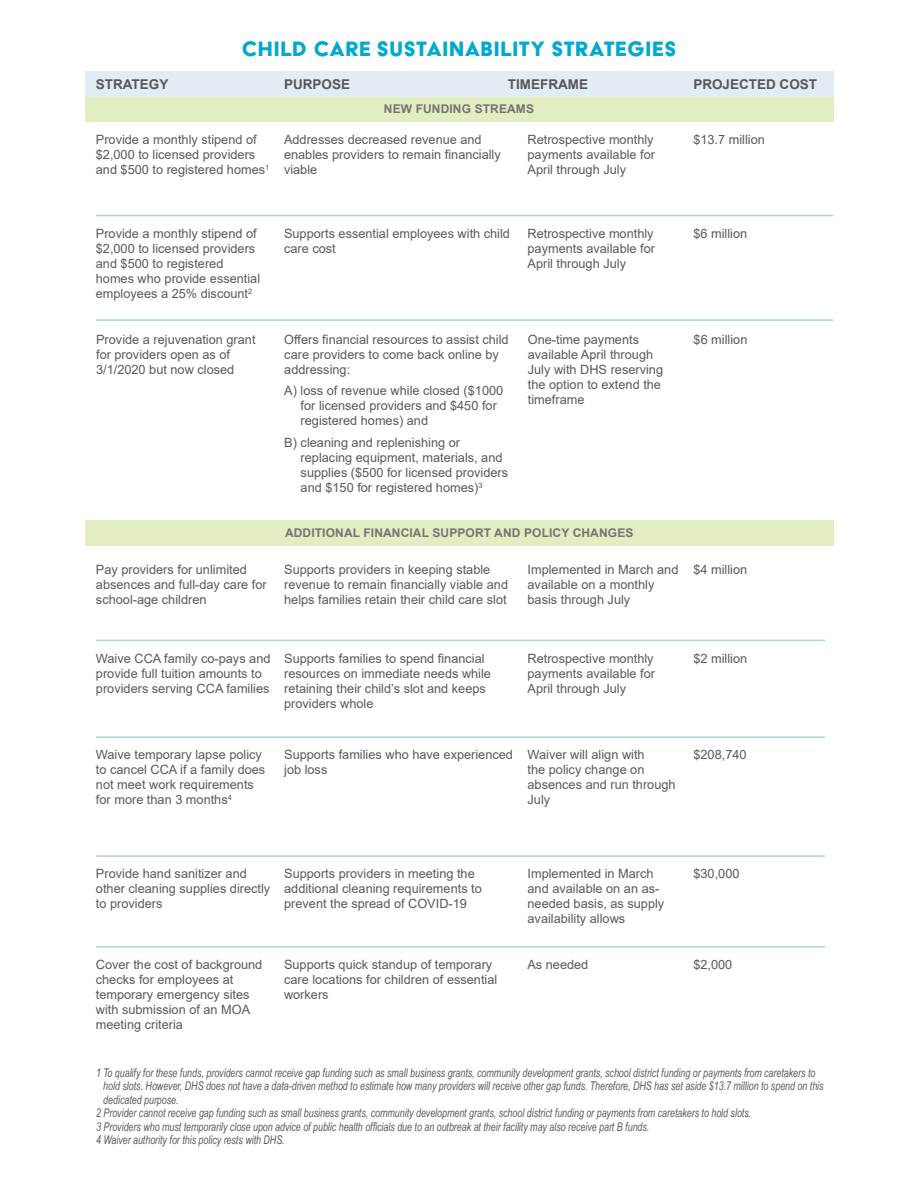
<style>
.page{position:relative;width:918px;height:1188px;background:#fff}
.page>*{position:absolute;margin:0;border:0;box-sizing:border-box;transform-origin:0 0}
.t1{font:24px "Acier BAT Text Solid";letter-spacing:.02em;color:#00a9cd}
.t2{font:700 13.5px "Arial";color:#575657}
.t3{font:12.75px/15px "Arial";color:#58595b}
.t4{font:italic 12px "Arial Narrow";color:#58595b;scale:.9 1}
.t5{font:700 12px "Arial";letter-spacing:.01em;color:#757475}
</style>
<div class="page">
<div style="left:85px;top:96px;width:748px;height:25px;background:#e2eec1"></div>
<div style="left:85px;top:71px;width:748px;height:25px;background:#e2edf3"></div>
<hr style="left:96px;top:215px;width:737px;height:1px;background:#afd2e2">
<hr style="left:96px;top:319px;width:737px;height:2px;background:#afd2e2">
<hr style="left:96px;top:640px;width:729px;height:1px;background:#afd2e2">
<hr style="left:96px;top:736px;width:729px;height:2px;background:#afd2e2">
<hr style="left:96px;top:855px;width:729px;height:2px;background:#afd2e2">
<hr style="left:96px;top:946px;width:729px;height:2px;background:#afd2e2">
<div style="left:85px;top:520px;width:748px;height:26px;background:#e2eec1"></div>
<h1 class="t1" style="left:241px;top:36px;width:437px">CHILD CARE SUSTAINABILITY STRATEGIES</h1>
<p class="t2" style="left:96px;top:74px;width:74px">STRATEGY</p>
<p class="t2" style="left:284px;top:74px;width:68px">PURPOSE</p>
<p class="t2" style="left:508px;top:74px;width:82px">TIMEFRAME</p>
<p class="t2" style="left:693px;top:74px;width:125px">PROJECTED COST</p>
<p class="t5" style="left:384px;top:100px;width:152px">NEW FUNDING STREAMS</p>
<p class="t3" style="left:96px;top:132px;width:175px">Provide a monthly stipend of $2,000 to licensed providers and $500 to registered homes<sup>1</sup></p>
<p class="t3" style="left:284px;top:132px;width:218px">Addresses decreased revenue and enables providers to remain financially viable</p>
<p class="t3" style="left:528px;top:132px;width:129px;text-align:justify">Retrospective monthly payments available for April through July</p>
<p class="t3" style="left:693px;top:132px;width:73px">$13.7 million</p>
<p class="t3" style="left:96px;top:226px;width:166px">Provide a monthly stipend of $2,000 to licensed providers and $500 to registered homes who provide essential employees a 25% discount<sup>2</sup></p>
<p class="t3" style="left:284px;top:226px;width:228px">Supports essential employees with child care cost</p>
<p class="t3" style="left:528px;top:226px;width:129px;text-align:justify">Retrospective monthly payments available for April through July</p>
<p class="t3" style="left:693px;top:226px;width:55px">$6 million</p>
<p class="t3" style="left:96px;top:332px;width:161px">Provide a rejuvenation grant for providers open as of<br>3/1/2020 but now closed</p>
<p class="t3" style="left:284px;top:332px;width:226px">Offers financial resources to assist child care providers to come back online by addressing:</p>
<p class="t3" style="left:301px;top:383px;width:204px;text-indent:-16px">A) loss of revenue while closed ($1000 for licensed providers and $450 for registered homes) and</p>
<p class="t3" style="left:301px;top:435px;width:209px;text-indent:-16px">B) cleaning and replenishing or replacing equipment, materials, and supplies ($500 for licensed providers and $150 for registered homes)<sup>3</sup></p>
<p class="t3" style="left:528px;top:332px;width:137px">One-time payments available April through<br>July with DHS reserving the option to extend the timeframe</p>
<p class="t3" style="left:694px;top:332px;width:55px">$6 million</p>
<p class="t5" style="left:285px;top:525px;width:350px">ADDITIONAL FINANCIAL SUPPORT AND POLICY CHANGES</p>
<p class="t3" style="left:96px;top:562px;width:172px">Pay providers for unlimited absences and full-day care for school-age children</p>
<p class="t3" style="left:284px;top:562px;width:225px">Supports providers in keeping stable revenue to remain financially viable and helps families retain their child care slot</p>
<p class="t3" style="left:528px;top:562px;width:152px">Implemented in March and available on a monthly basis through July</p>
<p class="t3" style="left:693px;top:562px;width:55px">$4 million</p>
<p class="t3" style="left:96px;top:651px;width:176px">Waive CCA family co-pays and provide full tuition amounts to providers serving CCA families</p>
<p class="t3" style="left:284px;top:651px;width:208px">Supports families to spend financial resources on immediate needs while retaining their child’s slot and keeps providers whole</p>
<p class="t3" style="left:528px;top:651px;width:129px;text-align:justify">Retrospective monthly payments available for April through July</p>
<p class="t3" style="left:693px;top:651px;width:55px">$2 million</p>
<p class="t3" style="left:96px;top:747px;width:171px">Waive temporary lapse policy to cancel CCA if a family does not meet work requirements for more than 3 months<sup>4</sup></p>
<p class="t3" style="left:284px;top:747px;width:230px">Supports families who have experienced job loss</p>
<p class="t3" style="left:528px;top:747px;width:150px">Waiver will align with<br>the policy change on absences and run through<br>July</p>
<p class="t3" style="left:693px;top:747px;width:55px">$208,740</p>
<p class="t3" style="left:96px;top:866px;width:176px">Provide hand sanitizer and other cleaning supplies directly to providers</p>
<p class="t3" style="left:284px;top:866px;width:199px">Supports providers in meeting the additional cleaning requirements to prevent the spread of COVID-19</p>
<p class="t3" style="left:528px;top:866px;width:138px">Implemented in March and available on an as&shy;needed basis, as supply availability allows</p>
<p class="t3" style="left:693px;top:866px;width:48px">$30,000</p>
<p class="t3" style="left:96px;top:957px;width:168px">Cover the cost of background checks for employees at temporary emergency sites with submission of an MOA meeting criteria</p>
<p class="t3" style="left:284px;top:957px;width:215px">Supports quick standup of temporary care locations for children of essential workers</p>
<p class="t3" style="left:527px;top:957px;width:62px">As needed</p>
<p class="t3" style="left:693px;top:957px;width:40px">$2,000</p>
<p class="t4" style="left:96px;top:1064px;width:801px">1 To qualify for these funds, providers cannot receive gap funding such as small business grants, community development grants, school district funding or payments from caretakers to</p>
<p class="t4" style="left:103px;top:1078px;width:802px">hold slots. However, DHS does not have a data-driven method to estimate how many providers will receive other gap funds. Therefore, DHS has set aside $13.7 million to spend on this</p>
<p class="t4" style="left:103px;top:1091px;width:85px">dedicated purpose.</p>
<p class="t4" style="left:96px;top:1105px;width:729px">2 Provider cannot receive gap funding such as small business grants, community development grants, school district funding or payments from caretakers to hold slots.</p>
<p class="t4" style="left:96px;top:1118px;width:616px">3 Providers who must temporarily close upon advice of public health officials due to an outbreak at their facility may also receive part B funds.</p>
<p class="t4" style="left:96px;top:1132px;width:211px">4 Waiver authority for this policy rests with DHS.</p>
</div>
